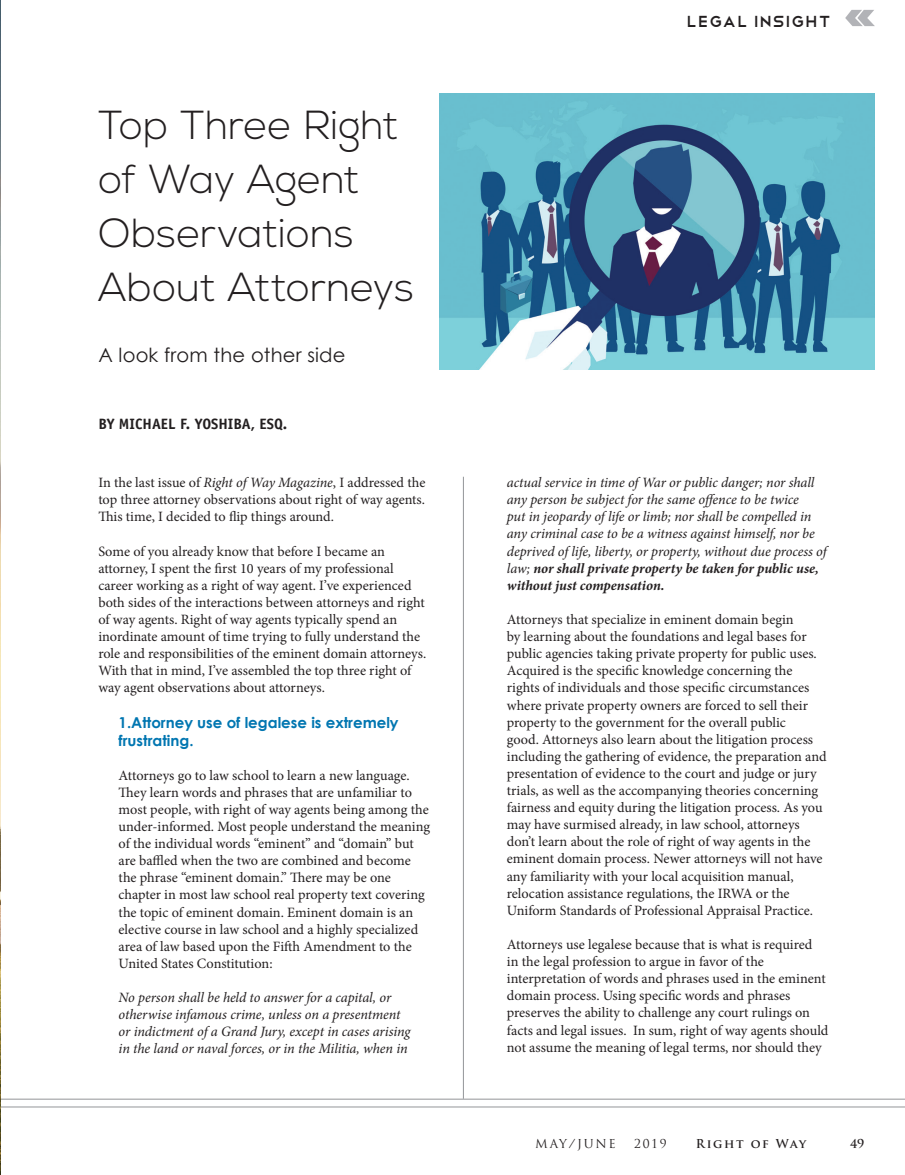
<style>
.page{position:relative;width:905px;height:1175px;background:#fff}
.page>*{position:absolute;margin:0;border:0;box-sizing:border-box;transform-origin:0 0}
.t1{font:300 40.5px/54px "Nexa";color:#231f20}
.t2{font:21px "Telegrafico";letter-spacing:.025em;color:#231f20}
.t3{font:19.5px "Century Gothic";letter-spacing:.01em;color:#231f20}
.BodyCopy{font:700 15px/18px "Century Gothic";color:#0076b1}
.t4{font:700 15px "Officina Sans Std";color:#231f20}
.BodyCopy-2{font:14.25px/17.1px "Minion Pro";color:#231f20}
.BodyCopy-3{font:italic 14.25px/17.1px "Minion Pro";letter-spacing:-.01em;color:#231f20}
.t5{font:12px "Trajan Pro";letter-spacing:.14em;color:#231f20}
.t6{font:700 12px "Trajan Pro";letter-spacing:.12em;color:#231f20}
.s1{font-style:italic}
.s2{font-weight:700}
</style>
<div class="page">
<img style="left:439px;top:93px;width:435px;height:277px">
<svg style="left:845px;top:10px;width:29px;height:16px"></svg>
<hr style="left:0;top:1106px;width:904px;height:1px;background:#939598">
<hr style="left:0;top:1098px;width:904px;height:1px;background:#939598">
<hr style="left:463px;top:477px;width:1px;height:621px;background:#939598">
<img style="left:0;top:0;width:1px;height:1174px">
<p class="t1" style="left:98px;top:100px;width:317px">Top Three Right of Way Agent<br>Observations<br>About Attorneys</p>
<p class="t3" style="left:98px;top:343px;width:249px">A look from the other side</p>
<p class="t4" style="left:98px;top:414px;width:190px">BY MICHAEL F. YOSHIBA, ESQ.</p>
<p class="BodyCopy-2" style="left:98px;top:474px;width:328px;text-align:justify">In the last issue of <span class="s1">Right of Way Magazine</span>, I addressed the top three attorney observations about right of way agents.<br>This time, I decided to flip things around.</p>
<p class="BodyCopy-2" style="left:98px;top:542px;width:329px">Some of you already know that before I became an attorney, I spent the first 10 years of my professional career working as a right of way agent. I’ve experienced both sides of the interactions between attorneys and right of way agents. Right of way agents typically spend an inordinate amount of time trying to fully understand the role and responsibilities of the eminent domain attorneys.<br>With that in mind, I’ve assembled the top three right of way agent observations about attorneys.</p>
<p class="BodyCopy" style="left:119px;top:712px;width:281px">1.Attorney use of legalese is extremely frustrating.</p>
<p class="BodyCopy-2" style="left:119px;top:766px;width:313px">Attorneys go to law school to learn a new language.<br>They learn words and phrases that are unfamiliar to most people, with right of way agents being among the under-informed. Most people understand the meaning of the individual words “eminent” and “domain” but are baffled when the two are combined and become the phrase “eminent domain.” There may be one chapter in most law school real property text covering the topic of eminent domain. Eminent domain is an elective course in law school and a highly specialized area of law based upon the Fifth Amendment to the United States Constitution:</p>
<p class="BodyCopy-3" style="left:119px;top:989px;width:293px">No person shall be held to answer for a capital, or otherwise infamous crime, unless on a presentment or indictment of a Grand Jury, except in cases arising in the land or naval forces, or in the Militia, when in</p>
<p class="t2" style="left:686px;top:8px;width:146px">LEGAL INSIGHT</p>
<p class="BodyCopy-3" style="left:507px;top:474px;width:321px">actual service in time of War or public danger; nor shall any person be subject for the same offence to be twice<br>put in jeopardy of life or limb; nor shall be compelled in any criminal case to be a witness against himself, nor be deprived of life, liberty, or property, without due process of law; <span class="s2">nor shall private property be taken for public use, without just compensation.</span></p>
<p class="BodyCopy-2" style="left:507px;top:611px;width:321px">Attorneys that specialize in eminent domain begin<br>by learning about the foundations and legal bases for public agencies taking private property for public uses.<br>Acquired is the specific knowledge concerning the rights of individuals and those specific circumstances where private property owners are forced to sell their property to the government for the overall public<br>good. Attorneys also learn about the litigation process including the gathering of evidence, the preparation and presentation of evidence to the court and judge or jury trials, as well as the accompanying theories concerning fairness and equity during the litigation process. As you may have surmised already, in law school, attorneys don’t learn about the role of right of way agents in the eminent domain process. Newer attorneys will not have any familiarity with your local acquisition manual, relocation assistance regulations, the IRWA or the Uniform Standards of Professional Appraisal Practice.</p>
<p class="BodyCopy-2" style="left:507px;top:936px;width:323px">Attorneys use legalese because that is what is required<br>in the legal profession to argue in favor of the interpretation of words and phrases used in the eminent domain process. Using specific words and phrases preserves the ability to challenge any court rulings on facts and legal issues. In sum, right of way agents should not assume the meaning of legal terms, nor should they</p>
<p class="t5" style="left:535px;top:1136px;width:82px">MAY/JUNE</p>
<p class="t5" style="left:634px;top:1136px;width:34px">2019</p>
<p class="t6" style="left:696px;top:1136px;width:112px">Right of Way</p>
<p class="t6" style="left:850px;top:1136px;width:16px">49</p>
</div>
